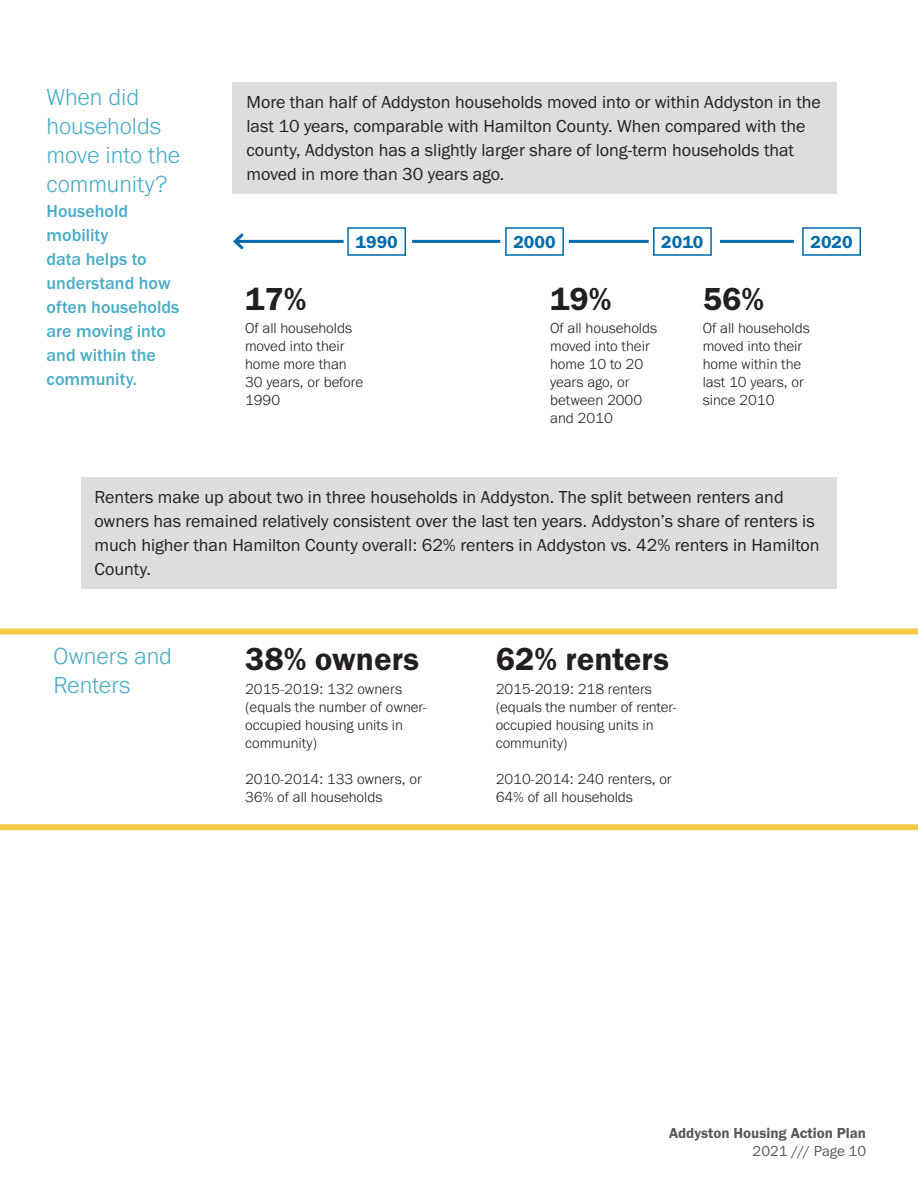
<style>
.page{position:relative;width:918px;height:1188px;background:#fff}
.page>*{position:absolute;margin:0;border:0;box-sizing:border-box;transform-origin:0 0}
.callout{font:33px "Franklin Gothic URW Dem";color:#231f20}
.subheader{font:300 24px/28.8px "Franklin Gothic URW";color:#4bacc6}
.body_copy_in_box{font:18px/24px "Franklin Gothic URW Boo";color:#231f20}
.side_bar_highlight_s{font:500 18px/24px "Franklin Gothic URW";color:#4bacc6}
.body_copy{font:18px "Franklin Gothic URW Dem";color:#006ba9}
.callout_detail_and_s{font:300 15px/18px "Franklin Gothic URW";color:#231f20}
.t1{font:15px "Franklin Gothic URW Dem";color:#58595b}
.t2{font:15px "Franklin Gothic URW Boo";color:#58595b}
</style>
<div class="page">
<hr style="left:235px;top:240px;width:109px;height:3px;background:#006ba9">
<svg style="left:233px;top:233px;width:14px;height:17px"></svg>
<hr style="left:412px;top:240px;width:88px;height:3px;background:#006ba9">
<hr style="left:569px;top:240px;width:80px;height:3px;background:#006ba9">
<hr style="left:720px;top:240px;width:74px;height:3px;background:#006ba9">
<div style="left:233px;top:82px;width:604px;height:112px;background:#dcddde"></div>
<div style="left:81px;top:477px;width:756px;height:111px;background:#dcddde"></div>
<div style="left:0;top:824px;width:918px;height:6px;background:#f5cb46"></div>
<div style="left:0;top:629px;width:918px;height:6px;background:#f5cb46"></div>
<p class="subheader" style="left:47px;top:82px;width:135px">When did households move into the community?</p>
<p class="side_bar_highlight_s" style="left:47px;top:199px;width:134px">Household mobility<br>data helps to understand how often households are moving into and within the community.</p>
<p class="body_copy_in_box" style="left:246px;top:90px;width:576px">More than half of Addyston households moved into or within Addyston in the last 10 years, comparable with Hamilton County. When compared with the county, Addyston has a slightly larger share of long-term households that moved in more than 30 years ago.</p>
<p class="body_copy" style="left:356px;top:230px;width:44px">1990</p>
<p class="body_copy" style="left:513px;top:230px;width:44px">2000</p>
<p class="body_copy" style="left:661px;top:230px;width:44px">2010</p>
<p class="body_copy" style="left:810px;top:230px;width:44px">2020</p>
<p class="callout" style="left:245px;top:278px;width:63px">17%</p>
<p class="callout_detail_and_s" style="left:245px;top:319px;width:120px">Of all households moved into their home more than<br>30 years, or before<br>1990</p>
<p class="callout" style="left:550px;top:278px;width:63px">19%</p>
<p class="callout_detail_and_s" style="left:550px;top:319px;width:109px">Of all households moved into their home 10 to 20 years ago, or between 2000 and 2010</p>
<p class="callout" style="left:703px;top:278px;width:63px">56%</p>
<p class="callout_detail_and_s" style="left:703px;top:319px;width:109px">Of all households moved into their home within the last 10 years, or since 2010</p>
<p class="body_copy_in_box" style="left:94px;top:484px;width:727px">Renters make up about two in three households in Addyston. The split between renters and owners has remained relatively consistent over the last ten years. Addyston’s share of renters is much higher than Hamilton County overall: 62% renters in Addyston vs. 42% renters in Hamilton County.</p>
<p class="subheader" style="left:53px;top:641px;width:120px">Owners and</p>
<p class="callout" style="left:245px;top:639px;width:175px">38% owners</p>
<p class="callout" style="left:496px;top:639px;width:175px">62% renters</p>
<p class="subheader" style="left:53px;top:670px;width:79px">Renters</p>
<p class="callout_detail_and_s" style="left:245px;top:679px;width:183px">2015-2019: 132 owners (equals the number of owner&shy;occupied housing units in community)</p>
<p class="callout_detail_and_s" style="left:245px;top:769px;width:178px">2010-2014: 133 owners, or<br>36% of all households</p>
<p class="callout_detail_and_s" style="left:496px;top:679px;width:183px">2015-2019: 218 renters (equals the number of renter&shy;occupied housing units in community)</p>
<p class="callout_detail_and_s" style="left:496px;top:769px;width:178px">2010-2014: 240 renters, or<br>64% of all households</p>
<p class="t1" style="left:669px;top:1123px;width:198px">Addyston Housing Action Plan</p>
<p class="t2" style="left:753px;top:1141px;width:115px">2021 /// Page 10</p>
</div>
